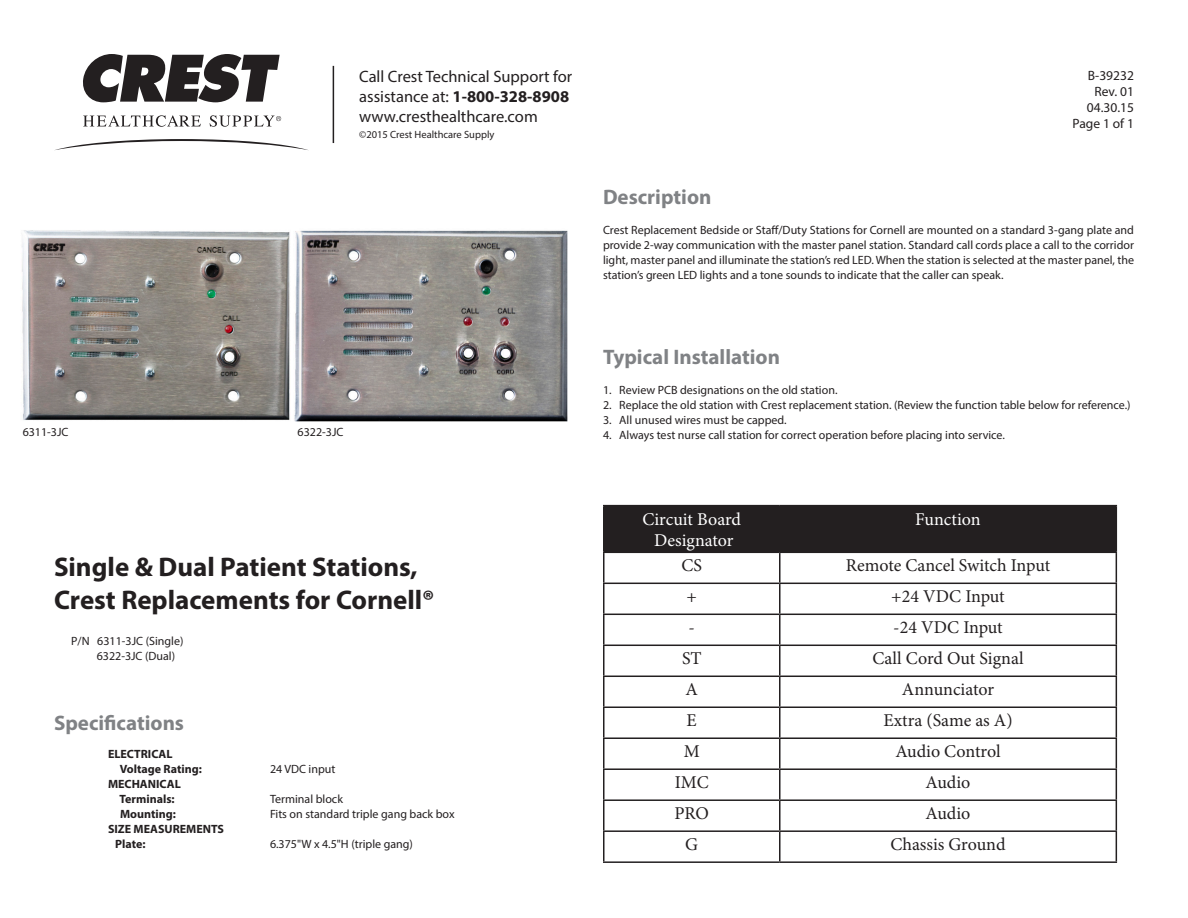
<style>
.page{position:relative;width:1188px;height:918px;background:#fff}
.page>*{position:absolute;margin:0;border:0;box-sizing:border-box;transform-origin:0 0}
.t1{font:700 27px/32.4px "Myriad Pro";color:#231f20}
.t2{font:700 21px "Myriad Pro";color:#808285}
.t3{font:18px "Minion Pro";letter-spacing:-.005em;color:#231f20}
.t4{font:18px "Minion Pro";color:#fff}
.t5{font:16.5px "Myriad Pro";color:#231f20}
.t6{font:700 16.5px "Myriad Pro";color:#231f20}
.t7{font:13.5px "Myriad Pro";color:#231f20}
.t8{font:12px/15px "Myriad Pro";color:#231f20;text-align:justify}
.t9{font:700 12px "Myriad Pro";color:#231f20}
.t10{font:10.5px "Myriad Pro";color:#231f20}
.s1{font-weight:400}
</style>
<div class="page">
<svg style="left:55px;top:139px;width:253px;height:11px"></svg>
<svg style="left:83px;top:54px;width:197px;height:48px"></svg>
<svg style="left:83px;top:115px;width:118px;height:12px"></svg>
<svg style="left:210px;top:115px;width:71px;height:12px"></svg>
<hr style="left:333px;top:66px;width:1px;height:77px;background:#231f20">
<div style="left:604px;top:506px;width:512px;height:46px;background:#231f20"></div>
<hr style="left:603px;top:505px;width:177px;height:1px;background:#231f20">
<hr style="left:603px;top:506px;width:1px;height:46px;background:#231f20">
<hr style="left:780px;top:505px;width:337px;height:1px;background:#231f20">
<hr style="left:779px;top:506px;width:2px;height:46px;background:#231f20">
<hr style="left:1116px;top:506px;width:1px;height:46px;background:#231f20">
<hr style="left:603px;top:552px;width:177px;height:1px;background:#231f20">
<hr style="left:603px;top:553px;width:1px;height:30px;background:#231f20">
<hr style="left:780px;top:552px;width:337px;height:1px;background:#231f20">
<hr style="left:779px;top:553px;width:2px;height:30px;background:#231f20">
<hr style="left:1116px;top:553px;width:1px;height:30px;background:#231f20">
<hr style="left:603px;top:583px;width:177px;height:1px;background:#231f20">
<hr style="left:603px;top:584px;width:1px;height:30px;background:#231f20">
<hr style="left:780px;top:583px;width:337px;height:1px;background:#231f20">
<hr style="left:779px;top:584px;width:2px;height:30px;background:#231f20">
<hr style="left:1116px;top:584px;width:1px;height:30px;background:#231f20">
<hr style="left:603px;top:614px;width:177px;height:1px;background:#231f20">
<hr style="left:603px;top:615px;width:1px;height:30px;background:#231f20">
<hr style="left:780px;top:614px;width:337px;height:1px;background:#231f20">
<hr style="left:779px;top:615px;width:2px;height:30px;background:#231f20">
<hr style="left:1116px;top:615px;width:1px;height:30px;background:#231f20">
<hr style="left:603px;top:645px;width:177px;height:1px;background:#231f20">
<hr style="left:603px;top:646px;width:1px;height:30px;background:#231f20">
<hr style="left:780px;top:645px;width:337px;height:1px;background:#231f20">
<hr style="left:779px;top:646px;width:2px;height:30px;background:#231f20">
<hr style="left:1116px;top:646px;width:1px;height:30px;background:#231f20">
<hr style="left:603px;top:676px;width:177px;height:1px;background:#231f20">
<hr style="left:603px;top:677px;width:1px;height:30px;background:#231f20">
<hr style="left:780px;top:676px;width:337px;height:1px;background:#231f20">
<hr style="left:779px;top:677px;width:2px;height:30px;background:#231f20">
<hr style="left:1116px;top:677px;width:1px;height:30px;background:#231f20">
<hr style="left:603px;top:707px;width:177px;height:1px;background:#231f20">
<hr style="left:780px;top:707px;width:337px;height:1px;background:#231f20">
<hr style="left:779px;top:708px;width:2px;height:29px;background:#231f20">
<hr style="left:603px;top:737px;width:177px;height:2px;background:#231f20">
<hr style="left:780px;top:737px;width:337px;height:2px;background:#231f20">
<hr style="left:779px;top:739px;width:2px;height:29px;background:#231f20">
<hr style="left:603px;top:768px;width:177px;height:2px;background:#231f20">
<hr style="left:780px;top:768px;width:337px;height:2px;background:#231f20">
<hr style="left:779px;top:770px;width:2px;height:29px;background:#231f20">
<hr style="left:603px;top:799px;width:177px;height:2px;background:#231f20">
<hr style="left:780px;top:799px;width:337px;height:2px;background:#231f20">
<hr style="left:779px;top:801px;width:2px;height:29px;background:#231f20">
<hr style="left:603px;top:830px;width:177px;height:2px;background:#231f20">
<svg style="left:603px;top:708px;width:1px;height:153px"></svg>
<hr style="left:780px;top:830px;width:337px;height:2px;background:#231f20">
<hr style="left:779px;top:832px;width:2px;height:29px;background:#231f20">
<svg style="left:1116px;top:708px;width:1px;height:153px"></svg>
<hr style="left:603px;top:861px;width:177px;height:2px;background:#231f20">
<hr style="left:780px;top:861px;width:337px;height:2px;background:#231f20">
<img style="left:22px;top:230px;width:268px;height:190px">
<img style="left:294px;top:230px;width:274px;height:192px">
<p class="t8" style="left:23px;top:424px;width:47px">6311-3JC</p>
<p class="t5" style="left:359px;top:66px;width:214px">Call Crest Technical Support for</p>
<p class="t6" style="left:359px;top:86px;width:211px"><span class="s1">assistance at:</span> 1-800-328-8908</p>
<p class="t5" style="left:359px;top:106px;width:180px">www.cresthealthcare.com</p>
<p class="t10" style="left:359px;top:128px;width:137px">©2015 Crest Healthcare Supply</p>
<p class="t8" style="left:298px;top:424px;width:47px">6322-3JC</p>
<p class="t1" style="left:54px;top:550px;width:382px">Single &amp; Dual Patient Stations,<br>Crest Replacements for Cornell®</p>
<p class="t8" style="left:71px;top:633px;width:114px">P/N 6311-3JC (Single)</p>
<p class="t8" style="left:97px;top:648px;width:80px">6322-3JC (Dual)</p>
<p class="t2" style="left:54px;top:709px;width:132px">Specifications</p>
<p class="t9" style="left:108px;top:747px;width:66px">ELECTRICAL</p>
<p class="t9" style="left:120px;top:762px;width:84px">Voltage Rating:</p>
<p class="t8" style="left:270px;top:762px;width:67px">24 VDC input</p>
<p class="t9" style="left:108px;top:777px;width:74px">MECHANICAL</p>
<p class="t9" style="left:120px;top:792px;width:57px">Terminals:</p>
<p class="t8" style="left:270px;top:792px;width:74px">Terminal block</p>
<p class="t9" style="left:120px;top:807px;width:57px">Mounting:</p>
<p class="t8" style="left:270px;top:807px;width:186px">Fits on standard triple gang back box</p>
<p class="t9" style="left:108px;top:822px;width:118px">SIZE MEASUREMENTS</p>
<p class="t9" style="left:115px;top:837px;width:32px">Plate:</p>
<p class="t8" style="left:270px;top:837px;width:145px">6.375"W x 4.5"H (triple gang)</p>
<p class="t7" style="left:1088px;top:67px;width:48px">B-39232</p>
<p class="t7" style="left:1094px;top:83px;width:41px">Rev. 01</p>
<p class="t7" style="left:1087px;top:99px;width:49px">04.30.15</p>
<p class="t7" style="left:1073px;top:116px;width:63px">Page 1 of 1</p>
<p class="t2" style="left:603px;top:183px;width:110px">Description</p>
<p class="t8" style="left:603px;top:222px;width:533px">Crest Replacement Bedside or Staff/Duty Stations for Cornell are mounted on a standard 3-gang plate and provide 2-way communication with the master panel station. Standard call cords place a call to the corridor light, master panel and illuminate the station’s red LED. When the station is selected at the master panel, the station’s green LED lights and a tone sounds to indicate that the caller can speak.</p>
<p class="t2" style="left:603px;top:343px;width:178px">Typical Installation</p>
<p class="t8" style="left:603px;top:382px;width:236px">1. Review PCB designations on the old station.</p>
<p class="t8" style="left:603px;top:397px;width:529px">2. Replace the old station with Crest replacement station. (Review the function table below for reference.)</p>
<p class="t8" style="left:603px;top:412px;width:185px">3. All unused wires must be capped.</p>
<p class="t8" style="left:603px;top:427px;width:403px">4. Always test nurse call station for correct operation before placing into service.</p>
<p class="t4" style="left:642px;top:507px;width:100px">Circuit Board</p>
<p class="t4" style="left:654px;top:529px;width:81px">Designator</p>
<p class="t4" style="left:915px;top:507px;width:67px">Function</p>
<p class="t3" style="left:682px;top:554px;width:22px">CS</p>
<p class="t3" style="left:846px;top:554px;width:206px">Remote Cancel Switch Input</p>
<p class="t3" style="left:687px;top:585px;width:12px">+</p>
<p class="t3" style="left:891px;top:585px;width:115px">+24 VDC Input</p>
<p class="t3" style="left:689px;top:616px;width:8px">-</p>
<p class="t3" style="left:893px;top:616px;width:111px">-24 VDC Input</p>
<p class="t3" style="left:682px;top:647px;width:21px">ST</p>
<p class="t3" style="left:872px;top:647px;width:153px">Call Cord Out Signal</p>
<p class="t3" style="left:686px;top:678px;width:14px">A</p>
<p class="t3" style="left:902px;top:678px;width:94px">Annunciator</p>
<p class="t3" style="left:687px;top:709px;width:12px">E</p>
<p class="t3" style="left:883px;top:709px;width:131px">Extra (Same as A)</p>
<p class="t3" style="left:684px;top:740px;width:18px">M</p>
<p class="t3" style="left:895px;top:740px;width:107px">Audio Control</p>
<p class="t3" style="left:675px;top:771px;width:35px">IMC</p>
<p class="t3" style="left:926px;top:771px;width:46px">Audio</p>
<p class="t3" style="left:674px;top:801px;width:36px">PRO</p>
<p class="t3" style="left:926px;top:801px;width:46px">Audio</p>
<p class="t3" style="left:685px;top:832px;width:14px">G</p>
<p class="t3" style="left:891px;top:832px;width:117px">Chassis Ground</p>
</div>
